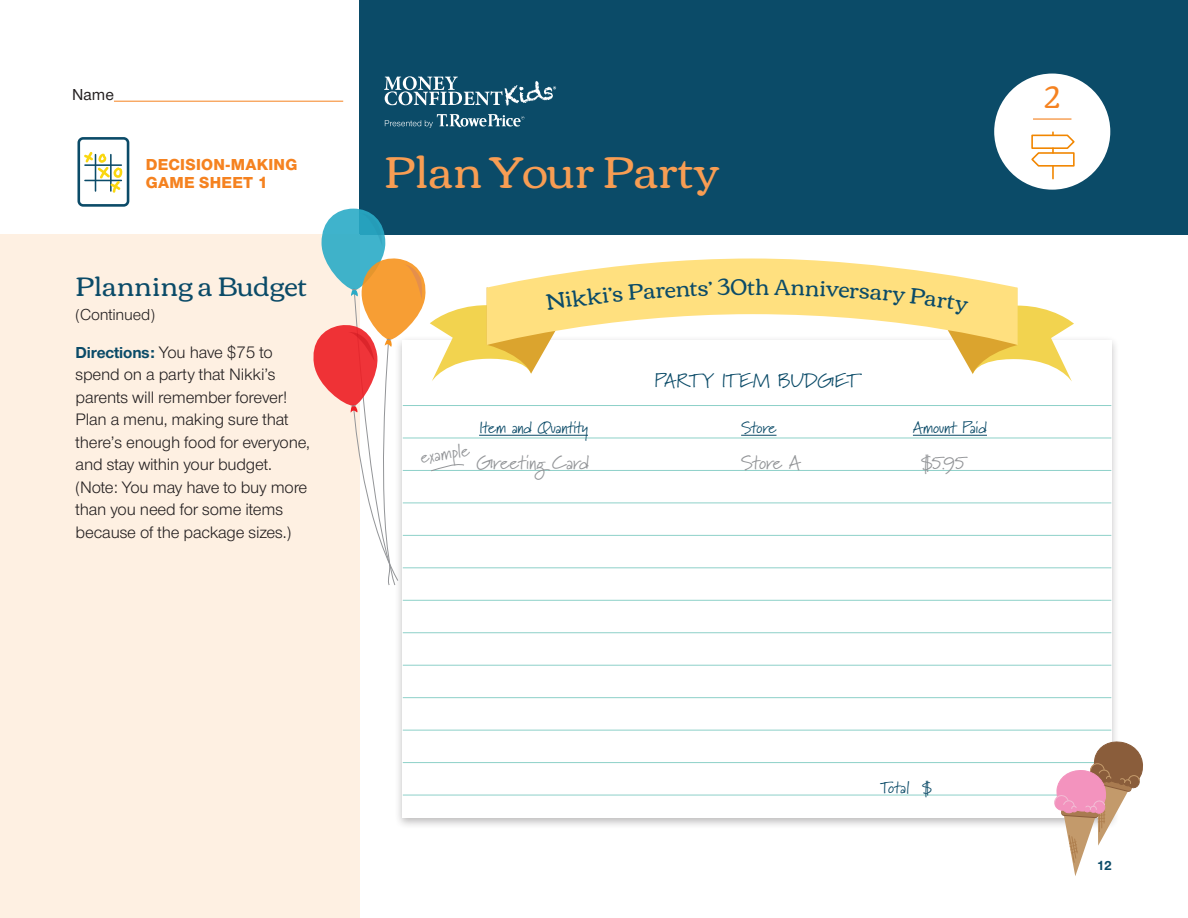
<style>
.page{position:relative;width:1188px;height:918px;background:#fff}
.page>*{position:absolute;margin:0;border:0;box-sizing:border-box;transform-origin:0 0}
.t1{font:45px "Corben";color:#f89d53}
.t2{font:30px "Corben";color:#f58220}
.t3{font:27px "Corben";color:#0b4b68}
.t4{font:22.5px "Corben";color:#0b4b68}
.t5{font:19.5px "Marydale";letter-spacing:-.03em;color:#939598}
.t6{font:19.5px "Marydale";letter-spacing:.025em;color:#0b4b68}
.t7{font:18px "Marydale";color:#939598}
.t8{font:17.25px/22.5px "Nimbus Sans Novus";letter-spacing:-.01em;color:#231f20}
.t9{font:16.5px "Marydale";letter-spacing:-.025em;color:#0b4b68}
.t10{font:800 16.5px/18px "Nimbus Sans Novus";letter-spacing:.015em;color:#f58220}
.t11{font:16.5px "Nimbus Sans Novus";letter-spacing:-.01em;color:#231f20}
.t12{font:500 16.5px "Nimbus Sans Novus";color:#231f20}
.t13{font:700 13.5px "Nimbus Sans Novus";color:#0b4b68}
.s1{font-weight:700;font-size:16.5px;color:#0b4b68}
</style>
<div class="page">
<div style="left:360px;top:0;width:828px;height:234px;background:#0b4b68"></div>
<svg style="left:384px;top:76px;width:172px;height:30px"></svg>
<svg style="left:385px;top:114px;width:139px;height:14px"></svg>
<div style="left:994px;top:74px;width:116px;height:116px;background:#fff;border-radius:50%"></div>
<hr style="left:1033px;top:118px;width:38px;height:2px;background:#f58220">
<svg style="left:1031px;top:132px;width:44px;height:47px"></svg>
<hr style="left:114px;top:101px;width:229px;height:1px;background:#f58220">
<svg style="left:77px;top:137px;width:53px;height:70px"></svg>
<div style="left:0;top:234px;width:360px;height:684px;background:#fef0e2"></div>
<div style="left:394px;top:335px;width:726px;height:495px;background:#231f20;opacity:.3"></div>
<div style="left:402px;top:340px;width:709px;height:478px;background:#fff"></div>
<hr style="left:403px;top:535px;width:708px;height:1px;background:#19a191">
<hr style="left:403px;top:665px;width:708px;height:1px;background:#19a191">
<hr style="left:403px;top:470px;width:708px;height:1px;background:#19a191">
<hr style="left:403px;top:600px;width:708px;height:1px;background:#19a191">
<hr style="left:403px;top:762px;width:708px;height:1px;background:#19a191">
<hr style="left:403px;top:438px;width:708px;height:1px;background:#19a191">
<hr style="left:403px;top:568px;width:708px;height:1px;background:#19a191">
<hr style="left:403px;top:697px;width:708px;height:1px;background:#19a191">
<hr style="left:403px;top:503px;width:708px;height:1px;background:#19a191">
<hr style="left:403px;top:632px;width:708px;height:1px;background:#19a191">
<hr style="left:403px;top:730px;width:708px;height:1px;background:#19a191">
<hr style="left:403px;top:795px;width:708px;height:1px;background:#19a191">
<hr style="left:403px;top:405px;width:708px;height:1px;background:#19a191">
<hr style="left:741px;top:435px;width:36px;height:1px;background:#0b4b68">
<hr style="left:913px;top:435px;width:74px;height:1px;background:#0b4b68">
<svg style="left:712px;top:259px;width:266px;height:81px;fill:#ffe07f"></svg>
<svg style="left:1054px;top:738px;width:89px;height:138px"></svg>
<svg style="left:313px;top:209px;width:399px;height:377px"></svg>
<svg style="left:718px;top:279px;width:29px;height:17px"></svg>
<svg style="left:774px;top:280px;width:300px;height:101px"></svg>
<p class="t12" style="left:72px;top:83px;width:43px">Name</p>
<h2 class="t2" style="left:1044px;top:75px;width:17px">2</h2>
<p class="t10" style="left:146px;top:154px;width:153px">DECISION-MAKING<br>GAME SHEET 1</p>
<h1 class="t1" style="left:384px;top:139px;width:337px">Plan Your Party</h1>
<h3 class="t3" style="left:76px;top:267px;width:234px">Planning a Budget</h3>
<p class="t11" style="left:76px;top:304px;width:81px">(Continued)</p>
<p class="t8" style="left:76px;top:340px;width:236px"><span class="s1">Directions:</span> You have $75 to spend on a party that Nikki’s parents will remember forever!<br>Plan a menu, making sure that there’s enough food for everyone, and stay within your budget. (Note: You may have to buy more than you need for some items because of the package sizes.)</p>
<h3 class="t4" style="left:748px;top:271px;width:24px">th</h3>
<p class="t6" style="left:654px;top:369px;width:206px">PARTY ITEM BUDGET</p>
<p class="t9" style="left:479px;top:417px;width:111px">Item and Quantity</p>
<p class="t9" style="left:741px;top:417px;width:37px">Store</p>
<p class="t9" style="left:913px;top:417px;width:76px">Amount Paid</p>
<p class="t7" style="left:419px;top:447px;width:51px;rotate:-9deg">example</p>
<p class="t5" style="left:476px;top:450px;width:115px">Greeting Card</p>
<p class="t5" style="left:741px;top:450px;width:61px">Store A</p>
<p class="t5" style="left:921px;top:450px;width:47px">$5.95</p>
<p class="t9" style="left:881px;top:778px;width:53px">Total $</p>
<p class="t13" style="left:1097px;top:857px;width:16px">12</p>
</div>
